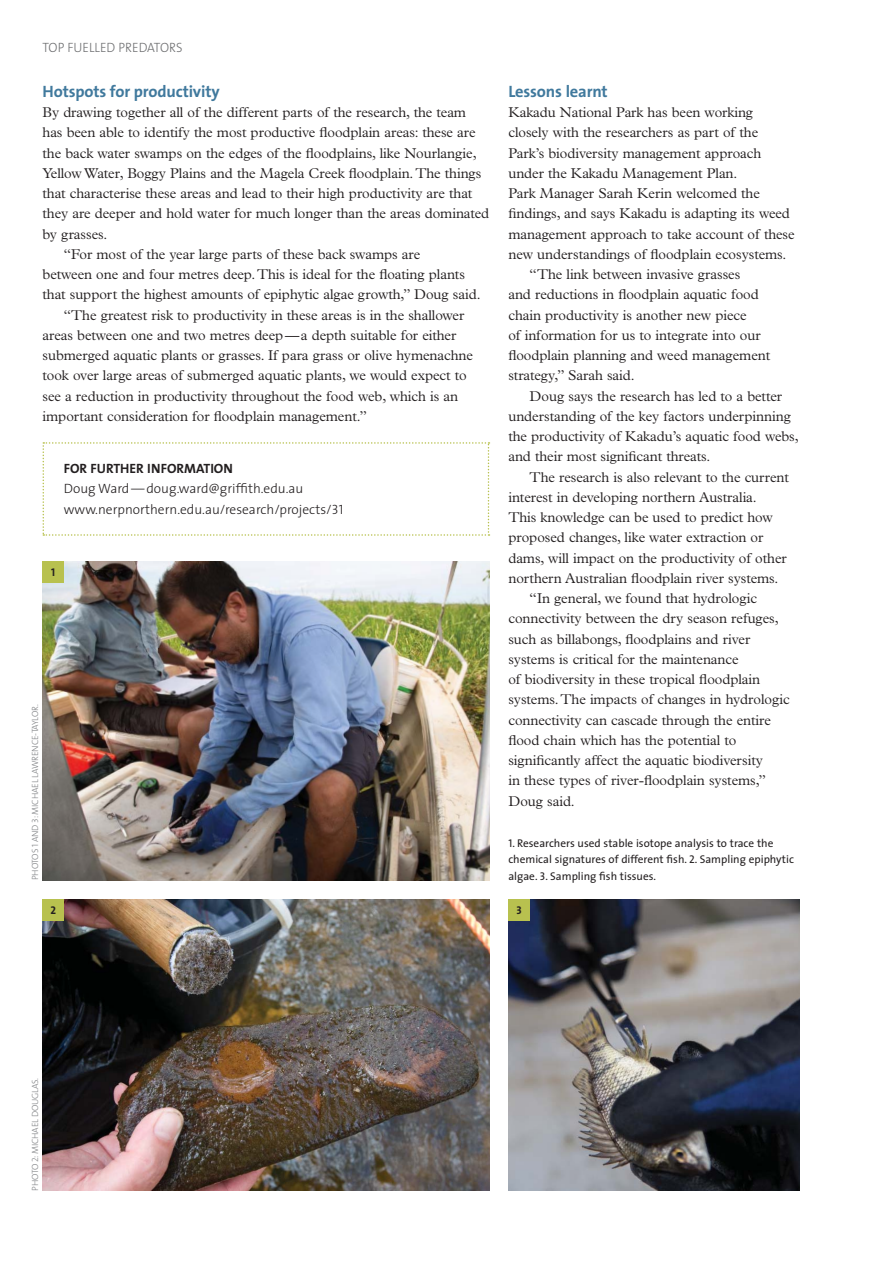
<style>
.page{position:relative;width:893px;height:1263px;background:#fff}
.page>*{position:absolute;margin:0;border:0;box-sizing:border-box;transform-origin:0 0}
.t1{font:700 16.5px "The Sans";letter-spacing:-.01em;color:#40799d}
.t2{font:300 14.25px "Plantin";letter-spacing:-.005em;color:#231f20}
.t3{font:300 13.5px/20.2px "The Sans";color:#231f20}
.t4{font:700 13.5px "The Sans";color:#231f20}
.t5{font:300 13.5px "The Sans";color:#6d6e70;scale:.95 1}
.t6{font:11.25px/16.5px "The Sans";color:#231f20}
.t7{font:11.25px "The Sans Bold Caps";color:#231f20}
.t8{font:300 9px "The Sans";letter-spacing:-.02em;color:#808285}
.s1{font-family:"The Sans Light Caps";font-weight:400}
.s2{font-family:"The Sans Caps"}
</style>
<div class="page">
<img style="left:508px;top:899px;width:291px;height:292px">
<img style="left:43px;top:561px;width:446px;height:319px">
<img style="left:43px;top:899px;width:446px;height:292px">
<div style="left:43px;top:561px;width:21px;height:22px;background:#b8c14f"></div>
<div style="left:43px;top:899px;width:21px;height:22px;background:#b8c14f"></div>
<div style="left:508px;top:899px;width:21px;height:22px;background:#b8c14f"></div>
<svg style="left:42px;top:442px;width:448px;height:94px"></svg>
<p class="t5" style="left:43px;top:43px;width:149px">TOP FUELLED PREDATORS</p>
<p class="t1" style="left:43px;top:83px;width:179px">Hotspots for productivity</p>
<p class="t2" style="left:43px;top:107px;width:425px">By drawing together all of the different parts of the research, the team</p>
<p class="t2" style="left:43px;top:128px;width:434px">has been able to identify the most productive floodplain areas: these are</p>
<p class="t2" style="left:43px;top:148px;width:435px">the back water swamps on the edges of the floodplains, like Nourlangie,</p>
<p class="t2" style="left:43px;top:168px;width:440px">Yellow Water, Boggy Plains and the Magela Creek floodplain. The things</p>
<p class="t2" style="left:43px;top:188px;width:431px">that characterise these areas and lead to their high productivity are that</p>
<p class="t2" style="left:43px;top:209px;width:448px">they are deeper and hold water for much longer than the areas dominated</p>
<p class="t2" style="left:43px;top:229px;width:66px">by grasses.</p>
<p class="t2" style="left:64px;top:249px;width:358px">“For most of the year large parts of these back swamps are</p>
<p class="t2" style="left:43px;top:269px;width:424px">between one and four metres deep. This is ideal for the floating plants</p>
<p class="t2" style="left:43px;top:290px;width:439px">that support the highest amounts of epiphytic algae growth,” Doug said.</p>
<p class="t2" style="left:64px;top:310px;width:402px">“The greatest risk to productivity in these areas is in the shallower</p>
<p class="t2" style="left:43px;top:330px;width:415px">areas between one and two metres deep — a depth suitable for either</p>
<p class="t2" style="left:43px;top:350px;width:432px">submerged aquatic plants or grasses. If para grass or olive hymenachne</p>
<p class="t2" style="left:43px;top:371px;width:426px">took over large areas of submerged aquatic plants, we would expect to</p>
<p class="t2" style="left:43px;top:391px;width:417px">see a reduction in productivity throughout the food web, which is an</p>
<p class="t2" style="left:43px;top:411px;width:326px">important consideration for floodplain management.”</p>
<p class="t4" style="left:64px;top:462px;width:171px">FOR FURTHER INFORMATION</p>
<p class="t3" style="left:64px;top:480px;width:281px">Doug Ward — doug.ward@griffith.edu.au www.nerpnorthern.edu.au/research/projects/<span class="s1">31</span></p>
<p class="t7" style="left:51px;top:565px;width:6px">1</p>
<p class="t8" style="left:32px;top:880px;width:177px;rotate:-90deg">PHOTOS <span class="s1">1</span> AND <span class="s1">3</span>: MICHAEL LAWRENCE-TAYLOR.</p>
<p class="t1" style="left:508px;top:83px;width:101px">Lessons learnt</p>
<p class="t2" style="left:508px;top:107px;width:246px">Kakadu National Park has been working</p>
<p class="t2" style="left:508px;top:128px;width:251px">closely with the researchers as part of the</p>
<p class="t2" style="left:508px;top:148px;width:254px">Park’s biodiversity management approach</p>
<p class="t2" style="left:508px;top:168px;width:230px">under the Kakadu Management Plan.</p>
<p class="t2" style="left:508px;top:188px;width:253px">Park Manager Sarah Kerin welcomed the</p>
<p class="t2" style="left:508px;top:209px;width:283px">findings, and says Kakadu is adapting its weed</p>
<p class="t2" style="left:508px;top:229px;width:288px">management approach to take account of these</p>
<p class="t2" style="left:508px;top:249px;width:279px">new understandings of floodplain ecosystems.</p>
<p class="t2" style="left:529px;top:269px;width:212px">“The link between invasive grasses</p>
<p class="t2" style="left:508px;top:290px;width:252px">and reductions in floodplain aquatic food</p>
<p class="t2" style="left:508px;top:310px;width:240px">chain productivity is another new piece</p>
<p class="t2" style="left:508px;top:330px;width:254px">of information for us to integrate into our</p>
<p class="t2" style="left:508px;top:350px;width:263px">floodplain planning and weed management</p>
<p class="t2" style="left:508px;top:371px;width:128px">strategy,” Sarah said.</p>
<p class="t2" style="left:529px;top:391px;width:254px">Doug says the research has led to a better</p>
<p class="t2" style="left:508px;top:411px;width:284px">understanding of the key factors underpinning</p>
<p class="t2" style="left:508px;top:431px;width:292px">the productivity of Kakadu’s aquatic food webs,</p>
<p class="t2" style="left:508px;top:452px;width:203px">and their most significant threats.</p>
<p class="t2" style="left:529px;top:472px;width:261px">The research is also relevant to the current</p>
<p class="t2" style="left:508px;top:492px;width:250px">interest in developing northern Australia.</p>
<p class="t2" style="left:508px;top:512px;width:266px">This knowledge can be used to predict how</p>
<p class="t2" style="left:508px;top:533px;width:256px">proposed changes, like water extraction or</p>
<p class="t2" style="left:508px;top:553px;width:280px">dams, will impact on the productivity of other</p>
<p class="t2" style="left:508px;top:573px;width:271px">northern Australian floodplain river systems.</p>
<p class="t2" style="left:529px;top:593px;width:229px">“In general, we found that hydrologic</p>
<p class="t2" style="left:508px;top:614px;width:272px">connectivity between the dry season refuges,</p>
<p class="t2" style="left:508px;top:634px;width:243px">such as billabongs, floodplains and river</p>
<p class="t2" style="left:508px;top:654px;width:232px">systems is critical for the maintenance</p>
<p class="t2" style="left:508px;top:674px;width:253px">of biodiversity in these tropical floodplain</p>
<p class="t2" style="left:508px;top:695px;width:283px">systems. The impacts of changes in hydrologic</p>
<p class="t2" style="left:508px;top:715px;width:264px">connectivity can cascade through the entire</p>
<p class="t2" style="left:508px;top:735px;width:229px">flood chain which has the potential to</p>
<p class="t2" style="left:508px;top:755px;width:256px">significantly affect the aquatic biodiversity</p>
<p class="t2" style="left:508px;top:776px;width:259px">in these types of river-floodplain systems,”</p>
<p class="t2" style="left:508px;top:796px;width:68px">Doug said.</p>
<p class="t6" style="left:508px;top:836px;width:287px"><span class="s2">1</span>. Researchers used stable isotope analysis to trace the chemical signatures of different fish. <span class="s2">2</span>. Sampling epiphytic</p>
<p class="t6" style="left:508px;top:869px;width:149px">algae. <span class="s2">3</span>. Sampling fish tissues.</p>
<p class="t7" style="left:50px;top:904px;width:7px">2</p>
<p class="t7" style="left:516px;top:904px;width:7px">3</p>
<p class="t8" style="left:32px;top:1191px;width:114px;rotate:-90deg">PHOTO <span class="s1">2</span>: MICHAEL DOUGLAS.</p>
</div>
